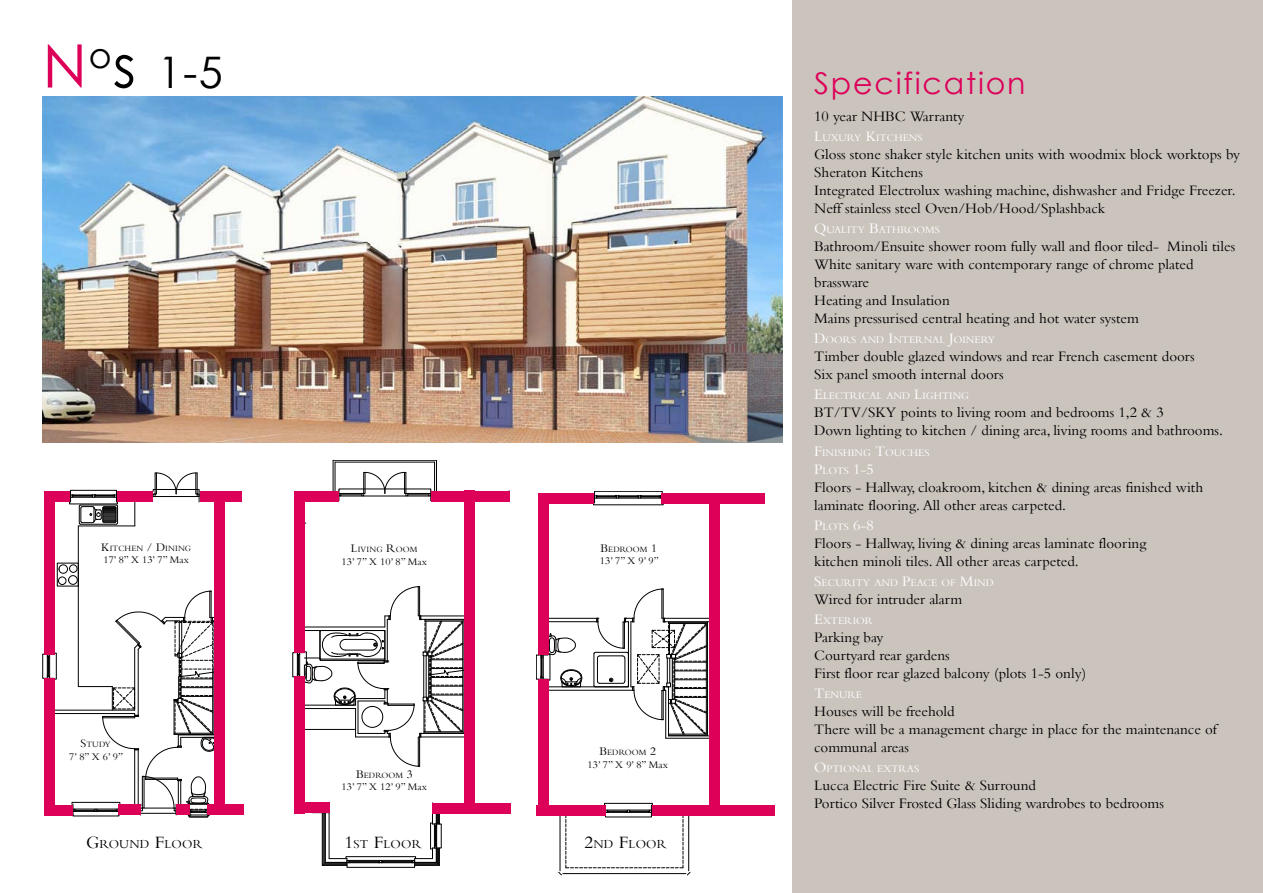
<style>
.page{position:relative;width:1263px;height:893px;background:#fff}
.page>*{position:absolute;margin:0;border:0;box-sizing:border-box;transform-origin:0 0}
.t1{font:60px "Century Gothic";color:#dd0059}
.t2{font:43.5px "Century Gothic";color:#000}
.t3{font:30px "Century Gothic";letter-spacing:.06em;color:#dd0059}
.t4{font:15px/18px "Bembo";color:#000}
.t5{font:12.6px "Bembo";letter-spacing:.015em;color:#000}
.t6{font:10.5px "Bembo";color:#fff}
.t7{font:10.5px "Bembo";letter-spacing:.01em;color:#000}
.t8{font:8.4px "Bembo";letter-spacing:.015em;color:#000}
.s1{color:#000}
.s2{font-size:12px}
.s3{font-size:18px}
.s4{font-size:15px}
.s5{color:#fff}
.s6{font-size:10.5px;color:#fff}
</style>
<div class="page">
<hr style="left:333px;top:460px;width:103px;height:1px;background:#000">
<hr style="left:333px;top:460px;width:1px;height:31px;background:#000">
<svg style="left:335px;top:462px;width:100px;height:39px"></svg>
<hr style="left:436px;top:460px;width:1px;height:31px;background:#000">
<svg style="left:295px;top:586px;width:169px;height:181px"></svg>
<svg style="left:312px;top:803px;width:128px;height:63px"></svg>
<div style="left:464px;top:491px;width:11px;height:322px;background:#dd0059"></div>
<div style="left:294px;top:676px;width:11px;height:137px;background:#dd0059"></div>
<div style="left:294px;top:491px;width:11px;height:162px;background:#dd0059"></div>
<div style="left:431px;top:491px;width:79px;height:10px;background:#dd0059"></div>
<div style="left:294px;top:491px;width:45px;height:11px;background:#dd0059"></div>
<div style="left:295px;top:802px;width:34px;height:11px;background:#dd0059"></div>
<div style="left:432px;top:803px;width:78px;height:11px;background:#dd0059"></div>
<hr style="left:666px;top:738px;width:43px;height:1px;background:#000">
<hr style="left:668px;top:736px;width:41px;height:1px;background:#000">
<hr style="left:548px;top:621px;width:49px;height:1px;background:#000">
<hr style="left:664px;top:621px;width:45px;height:1px;background:#000">
<hr style="left:548px;top:686px;width:80px;height:1px;background:#000">
<hr style="left:548px;top:690px;width:85px;height:1px;background:#000">
<hr style="left:548px;top:618px;width:49px;height:1px;background:#000">
<hr style="left:664px;top:618px;width:45px;height:1px;background:#000">
<hr style="left:707px;top:622px;width:1px;height:113px;background:#000">
<hr style="left:665px;top:690px;width:1px;height:48px;background:#000">
<hr style="left:668px;top:735px;width:39px;height:1px;background:#000">
<div style="left:536px;top:655px;width:2px;height:24px;border:1px solid #000"></div>
<svg style="left:538px;top:633px;width:44px;height:55px"></svg>
<div style="left:604px;top:803px;width:48px;height:2px;border:1px solid #000"></div>
<div style="left:594px;top:491px;width:68px;height:2px;border:1px solid #000"></div>
<svg style="left:594px;top:493px;width:67px;height:10px"></svg>
<svg style="left:558px;top:805px;width:132px;height:70px"></svg>
<svg style="left:594px;top:589px;width:113px;height:146px"></svg>
<div style="left:538px;top:493px;width:11px;height:161px;background:#dd0059"></div>
<div style="left:538px;top:679px;width:10px;height:137px;background:#dd0059"></div>
<div style="left:709px;top:498px;width:10px;height:317px;background:#dd0059"></div>
<div style="left:539px;top:493px;width:55px;height:11px;background:#dd0059"></div>
<div style="left:661px;top:493px;width:104px;height:11px;background:#dd0059"></div>
<div style="left:652px;top:805px;width:123px;height:11px;background:#dd0059"></div>
<div style="left:536px;top:805px;width:69px;height:11px;background:#dd0059"></div>
<img style="left:43px;top:96px;width:739px;height:346px">
<hr style="left:54px;top:713px;width:81px;height:1px;background:#000">
<hr style="left:54px;top:710px;width:81px;height:1px;background:#000">
<hr style="left:78px;top:526px;width:57px;height:1px;background:#000">
<hr style="left:78px;top:526px;width:1px;height:161px;background:#000">
<div style="left:72px;top:802px;width:48px;height:2px;border:1px solid #000"></div>
<svg style="left:153px;top:473px;width:47px;height:29px"></svg>
<div style="left:69px;top:502px;width:49px;height:2px;border:1px solid #000"></div>
<div style="left:70px;top:490px;width:47px;height:2px;border:1px solid #000"></div>
<svg style="left:135px;top:502px;width:1px;height:24px"></svg>
<svg style="left:45px;top:654px;width:9px;height:24px"></svg>
<svg style="left:70px;top:491px;width:48px;height:34px"></svg>
<div style="left:57px;top:563px;width:21px;height:23px;border:1px solid #000"></div>
<svg style="left:58px;top:564px;width:20px;height:21px"></svg>
<svg style="left:73px;top:591px;width:141px;height:226px"></svg>
<div style="left:214px;top:492px;width:11px;height:323px;background:#dd0059"></div>
<div style="left:44px;top:491px;width:11px;height:163px;background:#dd0059"></div>
<div style="left:44px;top:678px;width:11px;height:137px;background:#dd0059"></div>
<div style="left:200px;top:491px;width:41px;height:11px;background:#dd0059"></div>
<div style="left:117px;top:491px;width:36px;height:11px;background:#dd0059"></div>
<div style="left:119px;top:805px;width:22px;height:10px;background:#dd0059"></div>
<div style="left:207px;top:804px;width:37px;height:11px;background:#dd0059"></div>
<div style="left:176px;top:804px;width:13px;height:11px;background:#dd0059"></div>
<div style="left:45px;top:491px;width:25px;height:11px;background:#dd0059"></div>
<div style="left:48px;top:805px;width:25px;height:10px;background:#dd0059"></div>
<div style="left:793px;top:0;width:470px;height:893px;background:#cbc4bd"></div>
<h1 class="t1" style="left:43px;top:29px;width:95px">N<sup>o</sup><span class="s1">s</span></h1>
<h2 class="t2" style="left:158px;top:45px;width:67px">1-5</h2>
<p class="t8" style="left:101px;top:543px;width:91px"><span class="s2">K</span>itchen <span class="s2">/ D</span>ining</p>
<p class="t7" style="left:103px;top:554px;width:87px">17’ 8” X 13’ 7” Max</p>
<p class="t8" style="left:80px;top:739px;width:32px"><span class="s2">S</span>tudy</p>
<p class="t7" style="left:69px;top:750px;width:55px">7’ 8” X 6’ 9”</p>
<p class="t8" style="left:351px;top:544px;width:68px"><span class="s2">L</span>iving <span class="s2">R</span>oom</p>
<p class="t7" style="left:342px;top:555px;width:87px">13’ 7” X 10’ 8” Max</p>
<p class="t8" style="left:356px;top:770px;width:58px"><span class="s2">B</span>edroom <span class="s2">3</span></p>
<p class="t7" style="left:342px;top:781px;width:87px">13’ 7” X 12’ 9” Max</p>
<p class="t8" style="left:600px;top:544px;width:58px"><span class="s2">B</span>edroom <span class="s2">1</span></p>
<p class="t7" style="left:600px;top:554px;width:61px">13’ 7” X 9’ 9”</p>
<p class="t8" style="left:599px;top:748px;width:58px"><span class="s2">B</span>edroom <span class="s2">2</span></p>
<p class="t7" style="left:588px;top:758px;width:82px">13’ 7” X 9’ 8” Max</p>
<p class="t5" style="left:86px;top:836px;width:118px"><span class="s3">G</span>round <span class="s3">F</span>loor</p>
<p class="t5" style="left:344px;top:836px;width:79px"><span class="s3">1</span>st <span class="s3">F</span>loor</p>
<p class="t5" style="left:584px;top:836px;width:84px"><span class="s3">2</span>nd <span class="s3">F</span>loor</p>
<h3 class="t3" style="left:814px;top:65px;width:213px">Specification</h3>
<p class="t4" style="left:814px;top:107px;width:152px">10 year NHBC Warranty</p>
<p class="t6" style="left:814px;top:131px;width:110px"><span class="s4">L</span>uxury <span class="s4">K</span>itchens</p>
<p class="t4" style="left:814px;top:145px;width:427px">Gloss stone shaker style kitchen units with woodmix block worktops by Sheraton Kitchens<br>Integrated Electrolux washing machine, dishwasher and Fridge Freezer.<br>Neff stainless steel Oven/Hob/Hood/Splashback</p>
<p class="t6" style="left:814px;top:224px;width:127px"><span class="s4">Q</span>uality <span class="s4">B</span>athrooms</p>
<p class="t4" style="left:814px;top:237px;width:422px">Bathroom/Ensuite shower room fully wall and floor tiled- Minoli tiles White sanitary ware with contemporary range of chrome plated brassware<br>Heating and Insulation<br>Mains pressurised central heating and hot water system</p>
<p class="t6" style="left:814px;top:334px;width:183px"><span class="s4">D</span>oors and <span class="s4">I</span>nternal <span class="s4">J</span>oinery</p>
<p class="t4" style="left:814px;top:347px;width:382px">Timber double glazed windows and rear French casement doors<br>Six panel smooth internal doors</p>
<p class="t6" style="left:814px;top:390px;width:156px"><span class="s4">E</span>lectrical and <span class="s4">L</span>ighting</p>
<p class="t4" style="left:814px;top:403px;width:410px">BT/TV/SKY points to living room and bedrooms 1,2 &amp; 3<br>Down lighting to kitchen / dining area, living rooms and bathrooms.</p>
<p class="t6" style="left:814px;top:446px;width:117px"><span class="s4">F</span>inishing <span class="s4">T</span>ouches</p>
<p class="t4" style="left:814px;top:459px;width:390px"><span class="s5">P</span><span class="s6">lots</span> <span class="s5">1-5<br></span>Floors - Hallway, cloakroom, kitchen &amp; dining areas finished with laminate flooring. All other areas carpeted.</p>
<p class="t4" style="left:814px;top:516px;width:334px"><span class="s5">P</span><span class="s6">lots</span> <span class="s5">6-8<br></span>Floors - Hallway, living &amp; dining areas laminate flooring kitchen minoli tiles. All other areas carpeted.</p>
<p class="t6" style="left:814px;top:576px;width:180px"><span class="s4">S</span>ecurity and <span class="s4">P</span>eace of <span class="s4">M</span>ind</p>
<p class="t4" style="left:814px;top:590px;width:150px">Wired for intruder alarm</p>
<p class="t6" style="left:814px;top:614px;width:61px"><span class="s4">E</span>xterior</p>
<p class="t4" style="left:814px;top:628px;width:274px">Parking bay<br>Courtyard rear gardens<br>First floor rear glazed balcony (plots 1-5 only)</p>
<p class="t6" style="left:814px;top:688px;width:49px"><span class="s4">T</span>enure</p>
<p class="t4" style="left:814px;top:702px;width:404px">Houses will be freehold<br>There will be a management charge in place for the maintenance of communal areas</p>
<p class="t6" style="left:814px;top:763px;width:107px"><span class="s4">O</span>ptional extras</p>
<p class="t4" style="left:814px;top:776px;width:351px">Lucca Electric Fire Suite &amp; Surround<br>Portico Silver Frosted Glass Sliding wardrobes to bedrooms</p>
</div>
